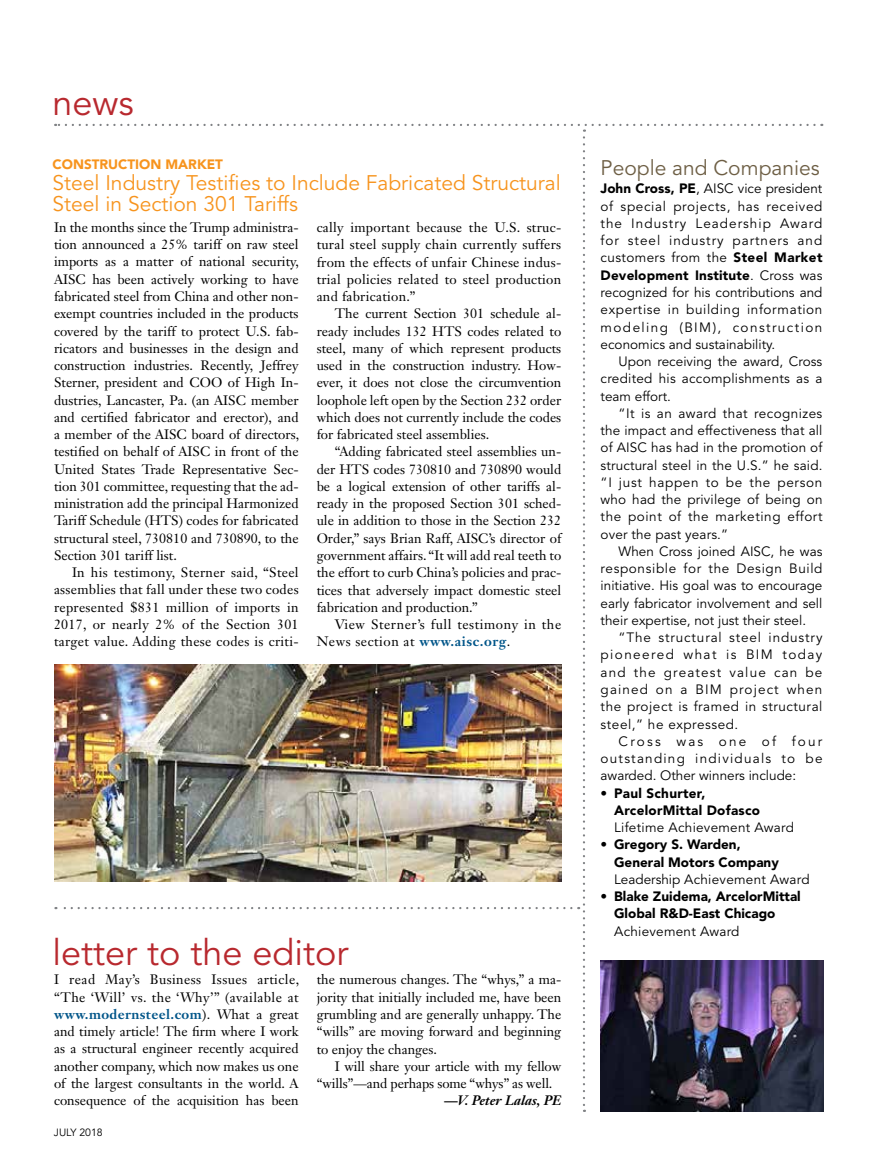
<style>
.page{position:relative;width:878px;height:1175px;background:#fff}
.page>*{position:absolute;margin:0;border:0;box-sizing:border-box;transform-origin:0 0}
.t1{font:36px "Avenir LT Std";color:#b8292f}
.t2{font:21px/21px "Avenir LT Std";color:#f7941e}
.t3{font:21px "Avenir LT Std";color:#6e5f45}
.t4{font:13.5px/17.2px "Janson Text LT Std";color:#000;text-align:justify}
.t5{font:13.5px/17.2px "Avenir LT Std";letter-spacing:.02em;color:#000;text-align:justify}
.t6{font:900 13.5px/17.2px "Avenir LT Std";color:#000}
.t7{font:13.5px/17.2px "Janson Text LT Std";letter-spacing:.04em;color:#000}
.t8{font:900 13.5px/17.2px "Avenir LT Std";letter-spacing:.02em;color:#000}
.t9{font:900 13.5px "Avenir LT Std";color:#f7941e}
.t10{font:italic 700 13.5px "Janson Text LT Std";color:#000}
.t11{font:10.5px "Avenir LT Std";color:#000}
.s1{font-weight:700;color:#005589}
.s2{font-weight:900}
.s3{font-weight:400}
</style>
<div class="page">
<img style="left:814px;top:960px;width:10px;height:152px">
<img style="left:55px;top:124px;width:759px;height:988px">
<h1 class="t1" style="left:52px;top:81px;width:83px">news</h1>
<p class="t9" style="left:52px;top:156px;width:172px">CONSTRUCTION MARKET</p>
<h2 class="t2" style="left:52px;top:173px;width:509px">Steel Industry Testifies to Include Fabricated Structural<br>Steel in Section 301 Tariffs</h2>
<p class="t4" style="left:54px;top:218px;width:247px">In the months since the Trump administra&shy;tion announced a 25% tariff on raw steel imports as a matter of national security, AISC has been actively working to have fabricated steel from China and other non&shy;exempt countries included in the products covered by the tariff to protect U.S. fab&shy;ricators and businesses in the design and construction industries. Recently, Jeffrey Sterner, president and COO of High In&shy;dustries, Lancaster, Pa. (an AISC member and certified fabricator and erector), and a member of the AISC board of directors, testified on behalf of AISC in front of the United States Trade Representative Sec&shy;tion 301 committee, requesting that the ad&shy;ministration add the principal Harmonized Tariff Schedule (HTS) codes for fabricated structural steel, 730810 and 730890, to the Section 301 tariff list.</p>
<p class="t4" style="left:54px;top:564px;width:246px;text-indent:18px">In his testimony, Sterner said, “Steel assemblies that fall under these two codes represented $831 million of imports in 2017, or nearly 2% of the Section 301 target value. Adding these codes is criti-</p>
<p class="t4" style="left:316px;top:219px;width:246px">cally important because the U.S. struc&shy;tural steel supply chain currently suffers from the effects of unfair Chinese indus&shy;trial policies related to steel production and fabrication.”</p>
<p class="t4" style="left:316px;top:305px;width:246px;text-indent:18px">The current Section 301 schedule al&shy;ready includes 132 HTS codes related to steel, many of which represent products used in the construction industry. How&shy;ever, it does not close the circumvention loophole left open by the Section 232 order which does not currently include the codes for fabricated steel assemblies.</p>
<p class="t4" style="left:316px;top:443px;width:246px;text-indent:18px">“Adding fabricated steel assemblies un&shy;der HTS codes 730810 and 730890 would be a logical extension of other tariffs al&shy;ready in the proposed Section 301 sched&shy;ule in addition to those in the Section 232<br>Order,” says Brian Raff, AISC’s director of government affairs. “It will add real teeth to the effort to curb China’s policies and prac&shy;tices that adversely impact domestic steel fabrication and production.”</p>
<p class="t7" style="left:316px;top:615px;width:246px;text-indent:18px">View Sterner’s full testimony in the<br>News section at <span class="s1">www.aisc.org</span>.</p>
<h1 class="t1" style="left:52px;top:932px;width:297px">letter to the editor</h1>
<p class="t4" style="left:54px;top:971px;width:247px">I read May’s Business Issues article, “The ‘Will’ vs. the ‘Why’” (available at <span class="s1">www.modernsteel.com</span>). What a great and timely article! The firm where I work as a structural engineer recently acquired another company, which now makes us one of the largest consultants in the world. A consequence of the acquisition has been</p>
<p class="t4" style="left:316px;top:971px;width:246px">the numerous changes. The “whys,” a ma&shy;jority that initially included me, have been grumbling and are generally unhappy. The “wills” are moving forward and beginning to enjoy the changes.</p>
<p class="t4" style="left:316px;top:1057px;width:246px;text-indent:18px">I will share your article with my fellow “wills”—and perhaps some “whys” as well.</p>
<p class="t10" style="left:444px;top:1091px;width:119px">—V. Peter Lalas, PE</p>
<p class="t11" style="left:54px;top:1126px;width:50px">JULY 2018</p>
<h2 class="t3" style="left:600px;top:155px;width:221px">People and Companies</h2>
<p class="t5" style="left:600px;top:180px;width:223px"><span class="s2">John Cross, PE</span>, AISC vice president of special projects, has received the Industry Leadership Award for steel industry partners and customers from the <span class="s2">Steel Market Development Institute</span>. Cross was recognized for his contributions and expertise in building information modeling (BIM), construction economics and sustainability.</p>
<p class="t5" style="left:600px;top:353px;width:223px;text-indent:18px">Upon receiving the award, Cross credited his accomplishments as a team effort.</p>
<p class="t5" style="left:600px;top:405px;width:223px;text-indent:18px">“It is an award that recognizes the impact and effectiveness that all of AISC has had in the promotion of structural steel in the U.S.” he said. “I just happen to be the person who had the privilege of being on the point of the marketing effort over the past years.”</p>
<p class="t5" style="left:600px;top:543px;width:223px;text-indent:18px">When Cross joined AISC, he was responsible for the Design Build initiative. His goal was to encourage early fabricator involvement and sell their expertise, not just their steel.</p>
<p class="t5" style="left:600px;top:629px;width:223px;text-indent:18px">“The structural steel industry pioneered what is BIM today and the greatest value can be gained on a BIM project when the project is framed in structural steel,” he expressed.</p>
<p class="t5" style="left:600px;top:733px;width:223px;text-indent:18px">Cross was one of four outstanding individuals to be awarded. Other winners include:</p>
<p class="t8" style="left:614px;top:784px;width:147px;text-indent:-14px"><span class="s3">•</span> Paul Schurter,<br>ArcelorMittal Dofasco</p>
<p class="t5" style="left:614px;top:819px;width:181px">Lifetime Achievement Award</p>
<p class="t6" style="left:614px;top:836px;width:166px;text-indent:-14px"><span class="s3">•</span> Gregory S. Warden,<br>General Motors Company</p>
<p class="t5" style="left:614px;top:871px;width:197px">Leadership Achievement Award</p>
<p class="t6" style="left:614px;top:887px;width:188px;text-indent:-14px"><span class="s3">•</span> Blake Zuidema, ArcelorMittal<br>Global R&amp;D-East Chicago</p>
<p class="t5" style="left:614px;top:922px;width:127px">Achievement Award</p>
</div>
